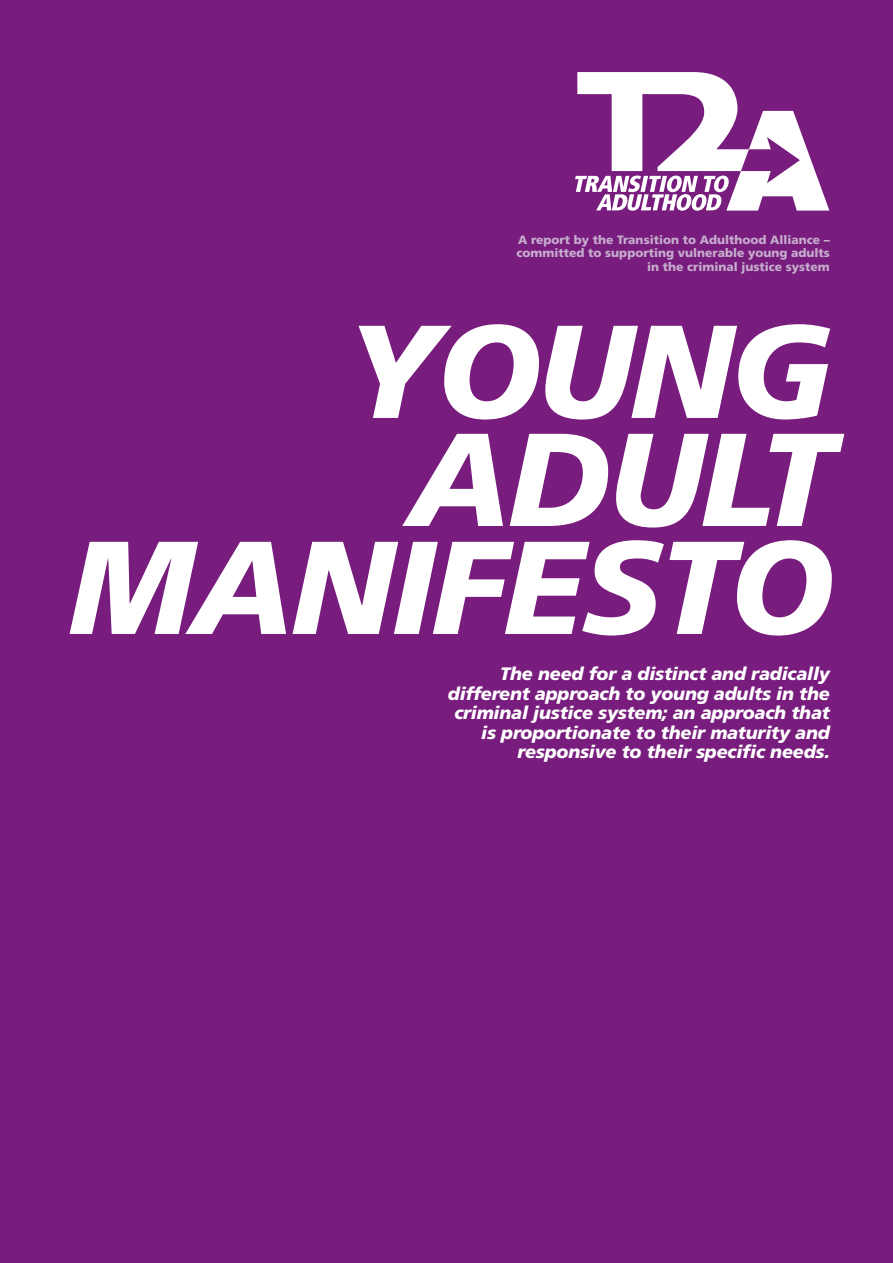
<style>
.page{position:relative;width:893px;height:1263px;background:#781d7d}
.page>*{position:absolute;margin:0;border:0;box-sizing:border-box;transform-origin:0 0}
.t1{font:italic 900 132px/108px "Frutiger LT Std";letter-spacing:-.02em;color:#fff;text-align:right}
.t2{font:italic 900 18px/19.5px "Frutiger LT Std";letter-spacing:-.01em;color:#fff;text-align:right}
.t3{font:900 12px/13.5px "Frutiger LT Std";color:#c6accd;text-align:right}
</style>
<div class="page">
<svg style="left:575px;top:72px;width:254px;height:139px"></svg>
<p class="t3" style="left:517px;top:233px;width:315px">A report by the Transition to Adulthood Alliance – committed to supporting vulnerable young adults in the criminal justice system</p>
<p class="t1" style="left:69px;top:318px;width:765px">YOUNG<br>ADULT<br>MANIFESTO</p>
<p class="t2" style="left:448px;top:664px;width:383px">The need for a distinct and radically different approach to young adults in the criminal justice system; an approach that is proportionate to their maturity and responsive to their specific needs.</p>
</div>
